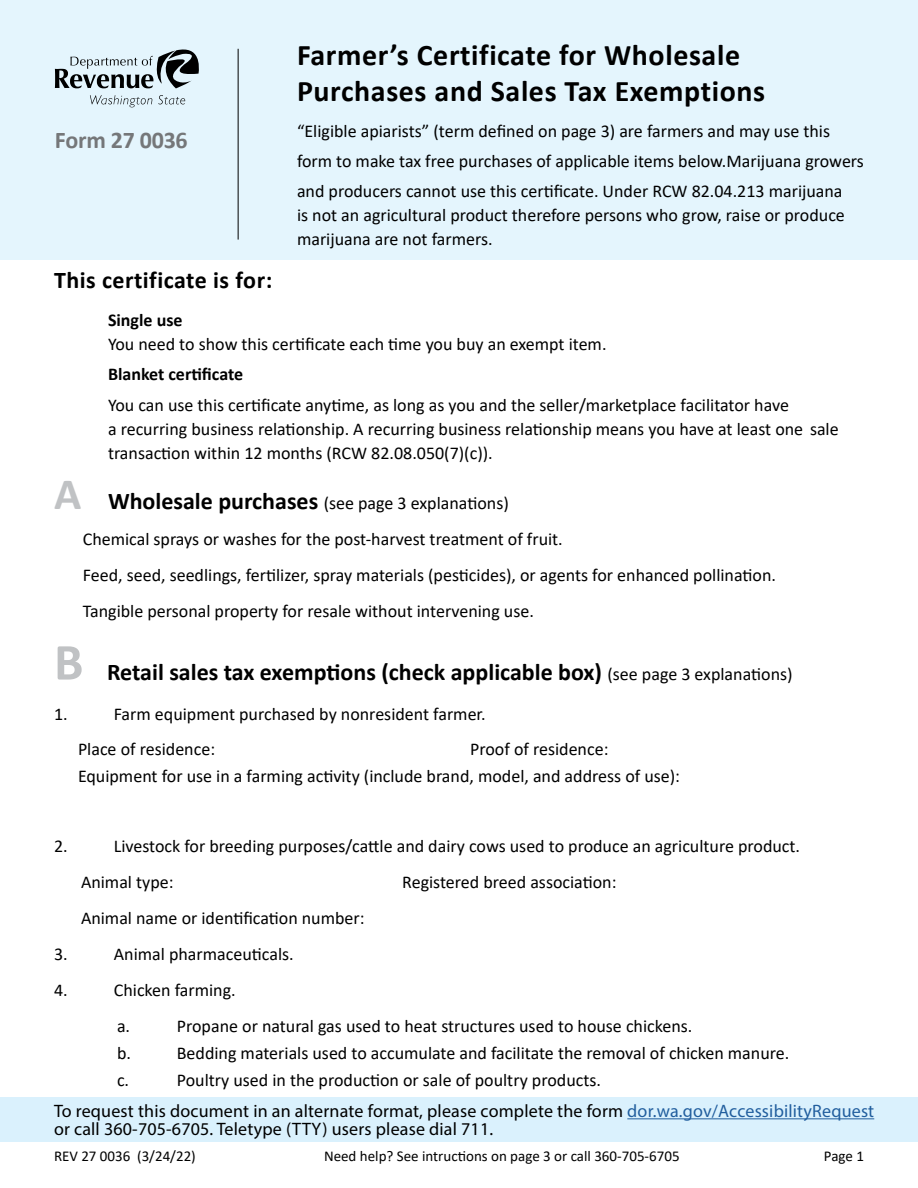
<style>
.page{position:relative;width:918px;height:1188px;background:#fff}
.page>*{position:absolute;margin:0;border:0;box-sizing:border-box;transform-origin:0 0}
.Heading_1__Title_of{font:700 30px/36px "Calibri";letter-spacing:.02em;color:#000}
.Heading_2{font:700 24px "Calibri";color:#000}
.Heading_2-2{font:700 24px "Calibri";letter-spacing:.02em;color:#000}
.Form_number_at_top{font:700 24px "Calibri";letter-spacing:-.01em;color:#757779}
.copy{font:18px/27px "Calibri";color:#000}
.Normal__P{font:18px/24px "Calibri";color:#000}
.Heading_1__Title_of-2{font:18px/30px "Calibri";color:#000}
.Heading_2-3{font:18px "Calibri";color:#000}
.t1{font:18px/18px "Myriad Pro";letter-spacing:.01em;color:#000}
.Normal__P-2{font:700 18px "Calibri";color:#000}
.t2{font:15px "Calibri";color:#000}
.s1{font-weight:700}
.s2{font-weight:700;font-size:45px;color:#c0c2c4}
.s3{font-weight:700;font-size:24px}
.s4{font-size:52.5px;color:#c0c2c4}
.s5{font-weight:400;font-size:18px}
.s6{color:#215e9e}
</style>
<div class="page">
<div style="left:0;top:0;width:918px;height:259px;background:#e4f5fd"></div>
<svg style="left:90px;top:95px;width:62px;height:12px"></svg>
<svg style="left:158px;top:95px;width:27px;height:9px"></svg>
<svg style="left:55px;top:49px;width:144px;height:39px"></svg>
<hr style="left:238px;top:49px;width:1px;height:191px;background:#000">
<div style="left:0;top:1097px;width:918px;height:44px;background:#daf1fd"></div>
<hr style="left:627px;top:1118px;width:247px;height:1px;background:#215e9e">
<p class="Form_number_at_top" style="left:55px;top:123px;width:134px">Form 27 0036</p>
<h1 class="Heading_1__Title_of" style="left:297px;top:36px;width:470px">Farmer’s Certificate for Wholesale<br>Purchases and Sales Tax Exemptions</h1>
<h1 class="Heading_1__Title_of-2" style="left:297px;top:115px;width:568px">“Eligible apiarists” (term defined on page 3) are farmers and may use this form to make tax free purchases of applicable items below.Marijuana growers and producers cannot use this certificate. Under RCW 82.04.213 marijuana</h1>
<h1 class="Heading_1__Title_of-2" style="left:297px;top:202px;width:549px;line-height:24px">is not an agricultural product therefore persons who grow, raise or produce marijuana are not farmers.</h1>
<p class="Heading_2-2" style="left:54px;top:263px;width:220px">This certificate is for:</p>
<p class="Normal__P" style="left:108px;top:307px;width:500px"><span class="s1">Single use<br></span>You need to show this certificate each time you buy an exempt item.</p>
<p class="Normal__P-2" style="left:108px;top:362px;width:137px">Blanket certificate</p>
<p class="Normal__P" style="left:108px;top:393px;width:732px">You can use this certificate anytime, as long as you and the seller/marketplace facilitator have<br>a recurring business relationship. A recurring business relationship means you have at least one sale transaction within 12 months (RCW 82.08.050(7)(c)).</p>
<p class="Heading_2-3" style="left:54px;top:490px;width:456px"><span class="s2">A</span> <span class="s3">Wholesale purchases</span> (see page 3 explanations)</p>
<p class="Heading_2-3" style="left:83px;top:526px;width:482px">Chemical sprays or washes for the post-harvest treatment of fruit.</p>
<p class="Heading_2-3" style="left:83px;top:562px;width:695px">Feed, seed, seedlings, fertilizer, spray materials (pesticides), or agents for enhanced pollination.</p>
<p class="Heading_2-3" style="left:83px;top:598px;width:453px">Tangible personal property for resale without intervening use.</p>
<p class="Heading_2" style="left:54px;top:655px;width:740px"><span class="s4">B</span> Retail sales tax exemptions (check applicable box) <span class="s5">(see page 3 explanations)</span></p>
<p class="copy" style="left:54px;top:700px;width:15px">1.</p>
<p class="copy" style="left:114px;top:700px;width:373px">Farm equipment purchased by nonresident farmer.</p>
<p class="copy" style="left:78px;top:735px;width:139px">Place of residence:</p>
<p class="copy" style="left:78px;top:735px;width:604px;text-indent:392px">Proof of residence:<br>Equipment for use in a farming activity (include brand, model, and address of use):</p>
<p class="copy" style="left:54px;top:832px;width:15px">2.</p>
<p class="copy" style="left:81px;top:828px;width:721px;line-height:36px;text-indent:33px">Livestock for breeding purposes/cattle and dairy cows used to produce an agriculture product.<br>Animal type:</p>
<p class="copy" style="left:402px;top:868px;width:216px">Registered breed association:</p>
<p class="copy" style="left:81px;top:904px;width:285px">Animal name or identification number:</p>
<p class="copy" style="left:54px;top:940px;width:15px">3.</p>
<p class="copy" style="left:114px;top:940px;width:181px">Animal pharmaceuticals.</p>
<p class="copy" style="left:54px;top:976px;width:15px">4.</p>
<p class="copy" style="left:114px;top:976px;width:123px">Chicken farming.</p>
<p class="copy" style="left:117px;top:1012px;width:15px">a.</p>
<p class="copy" style="left:177px;top:1012px;width:517px">Propane or natural gas used to heat structures used to house chickens.</p>
<p class="copy" style="left:117px;top:1039px;width:15px">b.</p>
<p class="copy" style="left:177px;top:1039px;width:614px">Bedding materials used to accumulate and facilitate the removal of chicken manure.</p>
<p class="copy" style="left:117px;top:1066px;width:14px">c.</p>
<p class="copy" style="left:177px;top:1066px;width:426px">Poultry used in the production or sale of poultry products.</p>
<p class="t1" style="left:54px;top:1102px;width:822px">To request this document in an alternate format, please complete the form <span class="s6">dor.wa.gov/AccessibilityRequest </span>or call 360-705-6705. Teletype (TTY) users please dial 711.</p>
<p class="t2" style="left:54px;top:1145px;width:143px">REV 27 0036 (3/24/22)</p>
<p class="t2" style="left:324px;top:1145px;width:357px">Need help? See intructions on page 3 or call 360-705-6705</p>
<p class="t2" style="left:824px;top:1145px;width:42px">Page 1</p>
</div>
